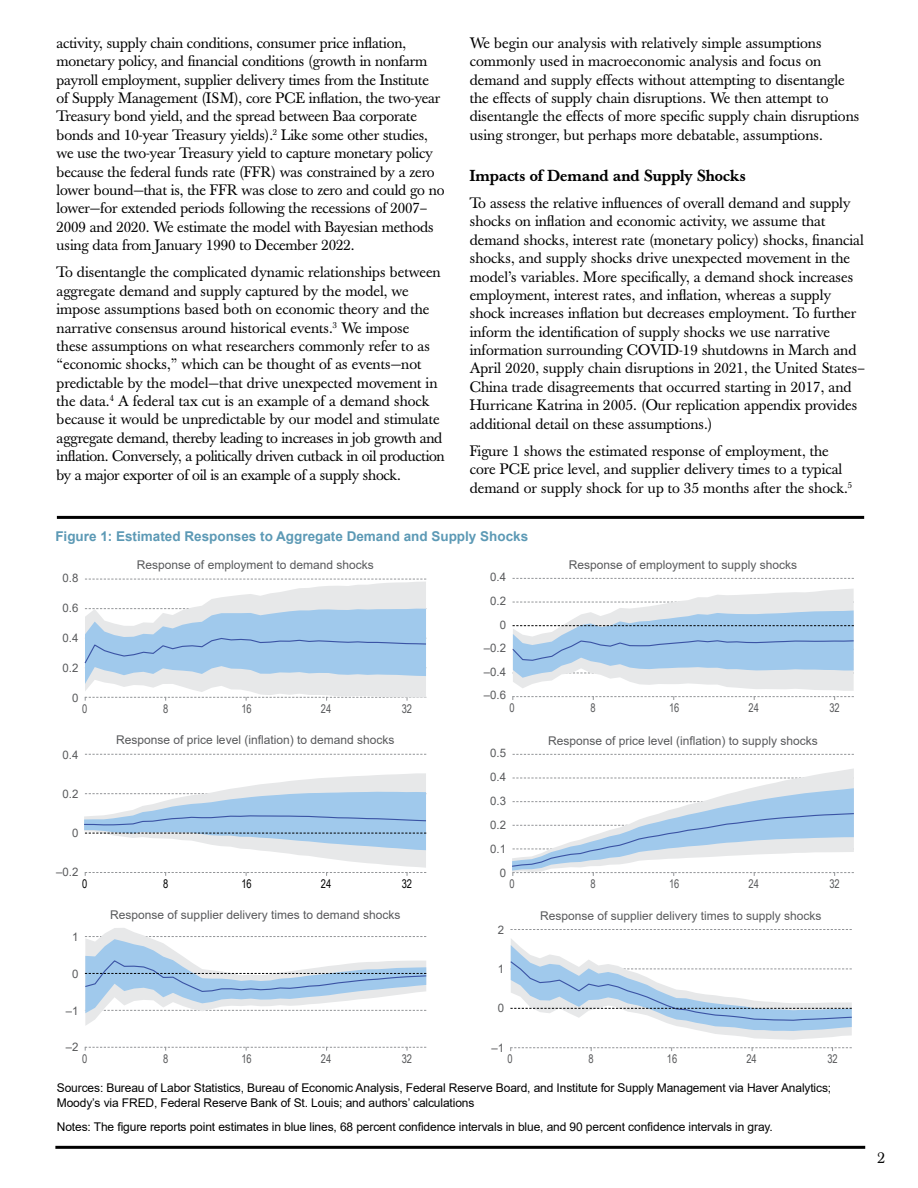
<style>
.page{position:relative;width:918px;height:1188px;background:#fff}
.page>*{position:absolute;margin:0;border:0;box-sizing:border-box;transform-origin:0 0}
.t1{font:500 15.75px "Baskerville";color:#000}
.t2{font:15.75px "Baskerville";color:#000}
.t3{font:15px/18.3px "Baskerville";color:#000}
.t4{font:700 13.5px "Arial";color:#5c99b5}
.t5{font:12px/15px "Arial";letter-spacing:-.01em;color:#000}
.t6{font:12px "Arial";color:#58595b}
.t7{font:12px "Arial Narrow";letter-spacing:-.01em;color:#58595b;scale:.95 1}
.t8{font:12px "Arial Narrow";color:#000;scale:.95 1}
.t9{font:11.7px/23.5px "Arial";color:#58595b;text-align:right}
</style>
<div class="page">
<hr style="left:57px;top:516px;width:807px;height:3px;background:#000">
<hr style="left:55px;top:1146px;width:810px;height:3px;background:#000">
<svg style="left:84px;top:579px;width:343px;height:122px"></svg>
<svg style="left:85px;top:754px;width:341px;height:1px"></svg>
<svg style="left:84px;top:773px;width:343px;height:103px"></svg>
<svg style="left:85px;top:1047px;width:341px;height:4px"></svg>
<svg style="left:84px;top:928px;width:343px;height:98px"></svg>
<svg style="left:513px;top:578px;width:341px;height:1px"></svg>
<svg style="left:512px;top:589px;width:342px;height:111px"></svg>
<svg style="left:513px;top:754px;width:341px;height:1px"></svg>
<svg style="left:512px;top:768px;width:342px;height:108px"></svg>
<svg style="left:510px;top:1047px;width:342px;height:4px"></svg>
<svg style="left:510px;top:929px;width:342px;height:1px"></svg>
<svg style="left:510px;top:939px;width:342px;height:101px"></svg>
<p class="t3" style="left:57px;top:34px;width:390px">activity, supply chain conditions, consumer price inflation, monetary policy, and financial conditions (growth in nonfarm payroll employment, supplier delivery times from the Institute of Supply Management (ISM), core PCE inflation, the two-year Treasury bond yield, and the spread between Baa corporate bonds and 10-year Treasury yields).<sup>2</sup> Like some other studies, we use the two-year Treasury yield to capture monetary policy because the federal funds rate (FFR) was constrained by a zero lower bound—that is, the FFR was close to zero and could go no lower—for extended periods following the recessions of 2007– 2009 and 2020. We estimate the model with Bayesian methods using data from January 1990 to December 2022.</p>
<p class="t3" style="left:57px;top:264px;width:390px">To disentangle the complicated dynamic relationships between aggregate demand and supply captured by the model, we impose assumptions based both on economic theory and the narrative consensus around historical events.<sup>3</sup> We impose<br>these assumptions on what researchers commonly refer to as “economic shocks,” which can be thought of as events—not predictable by the model—that drive unexpected movement in the data.<sup>4</sup> A federal tax cut is an example of a demand shock because it would be unpredictable by our model and stimulate aggregate demand, thereby leading to increases in job growth and inflation. Conversely, a politically driven cutback in oil production by a major exporter of oil is an example of a supply shock.</p>
<p class="t3" style="left:470px;top:34px;width:391px">We begin our analysis with relatively simple assumptions commonly used in macroeconomic analysis and focus on demand and supply effects without attempting to disentangle the effects of supply chain disruptions. We then attempt to disentangle the effects of more specific supply chain disruptions using stronger, but perhaps more debatable, assumptions.</p>
<p class="t1" style="left:470px;top:166px;width:277px">Impacts of Demand and Supply Shocks</p>
<p class="t3" style="left:470px;top:194px;width:397px">To assess the relative influences of overall demand and supply shocks on inflation and economic activity, we assume that demand shocks, interest rate (monetary policy) shocks, financial shocks, and supply shocks drive unexpected movement in the model’s variables. More specifically, a demand shock increases employment, interest rates, and inflation, whereas a supply shock increases inflation but decreases employment. To further inform the identification of supply shocks we use narrative information surrounding COVID-19 shutdowns in March and April 2020, supply chain disruptions in 2021, the United States– China trade disagreements that occurred starting in 2017, and Hurricane Katrina in 2005. (Our replication appendix provides additional detail on these assumptions.)</p>
<p class="t3" style="left:470px;top:442px;width:384px">Figure 1 shows the estimated response of employment, the core PCE price level, and supplier delivery times to a typical demand or supply shock for up to 35 months after the shock.<sup>5</sup></p>
<p class="t4" style="left:55px;top:526px;width:474px">Figure 1: Estimated Responses to Aggregate Demand and Supply Shocks</p>
<p class="t9" style="left:63px;top:566px;width:17px">0.8</p>
<p class="t9" style="left:63px;top:596px;width:17px">0.6</p>
<p class="t9" style="left:63px;top:626px;width:17px">0.4</p>
<p class="t9" style="left:63px;top:656px;width:17px">0.2</p>
<p class="t9" style="left:72px;top:686px;width:8px">0</p>
<p class="t6" style="left:137px;top:557px;width:238px">Response of employment to demand shocks</p>
<p class="t7" style="left:82px;top:700px;width:7px">0</p>
<p class="t7" style="left:163px;top:700px;width:7px">8</p>
<p class="t7" style="left:241px;top:700px;width:12px">16</p>
<p class="t7" style="left:321px;top:700px;width:12px">24</p>
<p class="t7" style="left:402px;top:700px;width:12px">32</p>
<p class="t9" style="left:484px;top:565px;width:24px">0.4<br>0.2<br>0 –0.2 –0.4 –0.6</p>
<p class="t6" style="left:569px;top:556px;width:230px">Response of employment to supply shocks</p>
<p class="t7" style="left:510px;top:699px;width:7px">0</p>
<p class="t7" style="left:591px;top:699px;width:7px">8</p>
<p class="t7" style="left:669px;top:699px;width:12px">16</p>
<p class="t7" style="left:749px;top:699px;width:12px">24</p>
<p class="t7" style="left:830px;top:699px;width:12px">32</p>
<p class="t9" style="left:63px;top:743px;width:17px">0.4</p>
<p class="t9" style="left:63px;top:782px;width:17px">0.2</p>
<p class="t9" style="left:72px;top:821px;width:8px">0</p>
<p class="t9" style="left:56px;top:861px;width:24px">–0.2</p>
<p class="t6" style="left:116px;top:732px;width:280px">Response of price level (inflation) to demand shocks</p>
<p class="t9" style="left:490px;top:741px;width:17px">0.5<br>0.4<br>0.3<br>0.2<br>0.1<br>0</p>
<p class="t6" style="left:548px;top:732px;width:271px">Response of price level (inflation) to supply shocks</p>
<p class="t8" style="left:82px;top:875px;width:7px">0</p>
<p class="t8" style="left:163px;top:875px;width:7px">8</p>
<p class="t8" style="left:241px;top:875px;width:12px">16</p>
<p class="t8" style="left:321px;top:875px;width:12px">24</p>
<p class="t8" style="left:402px;top:875px;width:12px">32</p>
<p class="t7" style="left:510px;top:875px;width:7px">0</p>
<p class="t7" style="left:591px;top:875px;width:7px">8</p>
<p class="t7" style="left:669px;top:875px;width:12px">16</p>
<p class="t7" style="left:749px;top:875px;width:12px">24</p>
<p class="t7" style="left:830px;top:875px;width:12px">32</p>
<p class="t6" style="left:110px;top:907px;width:292px">Response of supplier delivery times to demand shocks</p>
<p class="t6" style="left:540px;top:907px;width:283px">Response of supplier delivery times to supply shocks</p>
<p class="t9" style="left:72px;top:925px;width:8px">1</p>
<p class="t9" style="left:72px;top:962px;width:8px">0</p>
<p class="t9" style="left:66px;top:999px;width:14px">–1</p>
<p class="t9" style="left:66px;top:1035px;width:14px">–2</p>
<p class="t9" style="left:498px;top:918px;width:8px">2</p>
<p class="t9" style="left:498px;top:957px;width:8px">1</p>
<p class="t9" style="left:498px;top:996px;width:8px">0</p>
<p class="t9" style="left:491px;top:1036px;width:14px">–1</p>
<p class="t7" style="left:82px;top:1050px;width:7px">0</p>
<p class="t7" style="left:163px;top:1050px;width:7px">8</p>
<p class="t7" style="left:241px;top:1050px;width:12px">16</p>
<p class="t7" style="left:321px;top:1050px;width:12px">24</p>
<p class="t7" style="left:402px;top:1050px;width:12px">32</p>
<p class="t7" style="left:508px;top:1050px;width:7px">0</p>
<p class="t7" style="left:589px;top:1050px;width:7px">8</p>
<p class="t7" style="left:667px;top:1050px;width:12px">16</p>
<p class="t7" style="left:746px;top:1050px;width:12px">24</p>
<p class="t7" style="left:827px;top:1050px;width:12px">32</p>
<p class="t5" style="left:57px;top:1080px;width:776px">Sources: Bureau of Labor Statistics, Bureau of Economic Analysis, Federal Reserve Board, and Institute for Supply Management via Haver Analytics;<br>Moody’s via FRED, Federal Reserve Bank of St. Louis; and authors’ calculations</p>
<p class="t5" style="left:57px;top:1119px;width:718px">Notes: The figure reports point estimates in blue lines, 68 percent confidence intervals in blue, and 90 percent confidence intervals in gray.</p>
<p class="t2" style="left:878px;top:1148px;width:9px">2</p>
</div>
